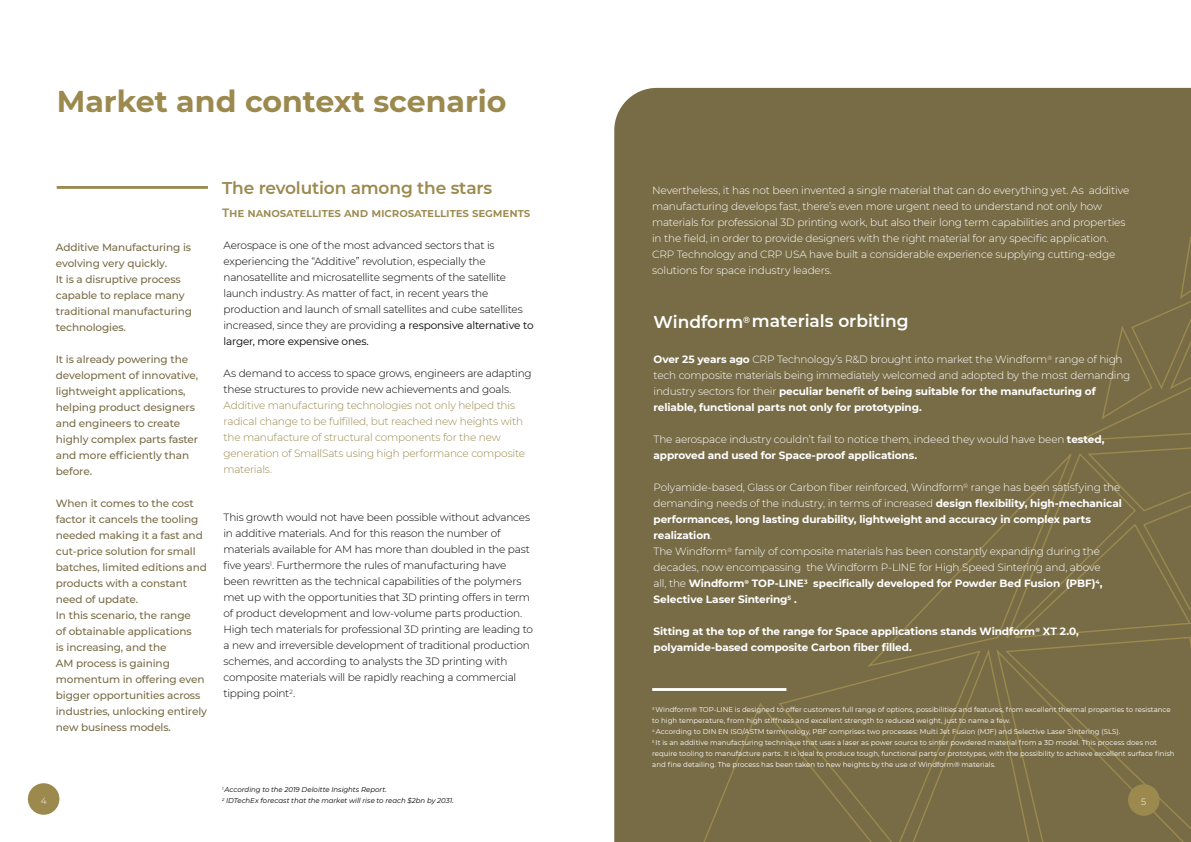
<style>
.page{position:relative;width:1191px;height:842px;background:#fff}
.page>*{position:absolute;margin:0;border:0;box-sizing:border-box;transform-origin:0 0}
.t1{font:700 30px "Montserrat";color:#9b894e}
.t2{font:600 17px "Montserrat";letter-spacing:-.01em;color:#9b894e}
.t3{font:600 17px "Montserrat";color:#fff}
.t4{font:600 12px "Montserrat";letter-spacing:.075em;color:#9b894e}
.t5{font:300 10.5px/16px "Montserrat";letter-spacing:-.02em;color:#fff}
.t6{font:300 10.5px/16px "Montserrat";letter-spacing:-.02em;color:#000}
.t7{font:500 10.5px/16px "Montserrat";letter-spacing:-.01em;color:#786c47}
.t8{font:300 10.5px/16px "Montserrat";letter-spacing:-.02em;color:#9b894e}
.t9{font:700 10.5px/16px "Montserrat";letter-spacing:-.01em;color:#fff}
.t10{font:300 9px "Montserrat";color:#fff}
.t11{font:7px/11px "Montserrat";color:#fff}
.t12{font:italic 7px/10.8px "Montserrat";color:#000}
.s1{font-weight:400}
.s2{font-weight:700}
</style>
<div class="page">
<div style="left:614px;top:88px;width:577px;height:754px;background:#786c47"></div>
<hr style="left:652px;top:688px;width:134px;height:3px;background:#fff">
<hr style="left:57px;top:186px;width:151px;height:3px;background:#9b894e">
<div style="left:693px;top:235px;width:498px;height:607px;background:#786c47"></div>
<div style="left:1128px;top:784px;width:31px;height:32px;background:#9b894e;border-radius:50%"></div>
<div style="left:28px;top:783px;width:31px;height:32px;background:#9b894e;border-radius:50%"></div>
<h1 class="t1" style="left:57px;top:80px;width:451px">Market and context scenario</h1>
<h2 class="t2" style="left:222px;top:176px;width:271px">The revolution among the stars</h2>
<p class="t7" style="left:56px;top:239px;width:138px">Additive Manufacturing is evolving very quickly.<br>It is a disruptive process capable to replace many traditional manufacturing technologies.</p>
<p class="t7" style="left:56px;top:351px;width:144px">It is already powering the development of innovative, lightweight applications, helping product designers and engineers to create highly complex parts faster and more efficiently than before.</p>
<p class="t7" style="left:56px;top:495px;width:153px">When it comes to the cost factor it cancels the tooling needed making it a fast and cut-price solution for small batches, limited editions and products with a constant need of update.<br>In this scenario, the range<br>of obtainable applications<br>is increasing, and the<br>AM process is gaining momentum in offering even bigger opportunities across industries, unlocking entirely new business models.</p>
<p class="t4" style="left:222px;top:204px;width:309px">The nanosatellites and microsatellites segments</p>
<p class="t6" style="left:223px;top:237px;width:311px">Aerospace is one of the most advanced sectors that is experiencing the “Additive” revolution, especially the nanosatellite and microsatellite segments of the satellite launch industry. As matter of fact, in recent years the production and launch of small satellites and cube satellites increased, since they are providing <span class="s1">a responsive alternative to larger, more expensive ones.</span></p>
<p class="t6" style="left:223px;top:365px;width:310px">As demand to access to space grows, engineers are adapting these structures to provide new achievements and goals.</p>
<p class="t8" style="left:223px;top:397px;width:303px">Additive manufacturing technologies not only helped this radical change to be fulfilled, but reached new heights with the manufacture of structural components for the new generation of SmallSats using high performance composite materials.</p>
<p class="t6" style="left:223px;top:509px;width:311px">This growth would not have been possible without advances in additive materials. And for this reason the number of materials available for AM has more than doubled in the past five years<sup>1</sup>. Furthermore the rules of manufacturing have been rewritten as the technical capabilities of the polymers met up with the opportunities that 3D printing offers in term of product development and low-volume parts production.<br>High tech materials for professional 3D printing are leading to a new and irreversible development of traditional production schemes, and according to analysts the 3D printing with composite materials will be rapidly reaching a commercial tipping point<sup>2</sup>.</p>
<p class="t5" style="left:652px;top:182px;width:478px">Nevertheless, it has not been invented a single material that can do everything yet. As additive manufacturing develops fast, there’s even more urgent need to understand not only how materials for professional 3D printing work, but also their long term capabilities and properties in the field, in order to provide designers with the right material for any specific application.<br>CRP Technology and CRP USA have built a considerable experience supplying cutting-edge solutions for space industry leaders.</p>
<h2 class="t3" style="left:653px;top:309px;width:256px">Windform<sup>®</sup> materials orbiting</h2>
<p class="t5" style="left:653px;top:351px;width:478px"><span class="s2">Over 25 years ago</span> CRP Technology’s R&amp;D brought into market the Windform<sup>®</sup> range of high tech composite materials being immediately welcomed and adopted by the most demanding industry sectors for their <span class="s2">peculiar benefit of being suitable for the manufacturing of reliable, functional parts not only for prototyping.</span></p>
<p class="t5" style="left:653px;top:431px;width:452px">The aerospace industry couldn’t fail to notice them, indeed they would have been <span class="s2">tested, approved and used for Space-proof applications.</span></p>
<p class="t5" style="left:653px;top:479px;width:470px">Polyamide-based, Glass or Carbon fiber reinforced, Windform<sup>®</sup> range has been satisfying the demanding needs of the industry, in terms of increased <span class="s2">design flexibility, high-mechanical performances, long lasting durability, lightweight and accuracy in complex parts realization</span>.<br>The Windform<sup>®</sup> family of composite materials has been constantly expanding during the decades, now encompassing the Windform P-LINE for High Speed Sintering and, above<br>all, the <span class="s2">Windform</span><sup>®</sup> <span class="s2">TOP-LINE</span><sup>3</sup> <span class="s2">specifically developed for Powder Bed Fusion (PBF)</span><sup>4</sup><span class="s2">, Selective Laser Sintering</span><sup>5</sup> <span class="s2">.</span></p>
<p class="t9" style="left:653px;top:623px;width:427px">Sitting at the top of the range for Space applications stands Windform<sup>®</sup> XT 2.0, polyamide-based composite Carbon fiber filled.</p>
<p class="t11" style="left:652px;top:704px;width:524px"><sup>3</sup> Windform® TOP-LINE is designed to offer customers full range of options, possibilities and features, from excellent thermal properties to resistance to high temperature, from high stiffness and excellent strength to reduced weight, just to name a few.<br><sup>4</sup> According to DIN EN ISO/ASTM terminology, PBF comprises two processes: Multi Jet Fusion (MJF) and Selective Laser Sintering (SLS).<br><sup>5</sup> It is an additive manufacturing technique that uses a laser as power source to sinter powdered material from a 3D model. This process does not require tooling to manufacture parts. It is ideal to produce tough, functional parts or prototypes, with the possibility to achieve excellent surface finish and fine detailing. The process has been taken to new heights by the use of Windform® materials.</p>
<p class="t12" style="left:222px;top:784px;width:233px"><sup>1</sup> According to the 2019 Deloitte Insights Report.<br><sup>2</sup> IDTechEx forecast that the market will rise to reach $2bn by 2031.</p>
<p class="t10" style="left:41px;top:795px;width:7px">4</p>
<p class="t10" style="left:1141px;top:796px;width:7px">5</p>
</div>
